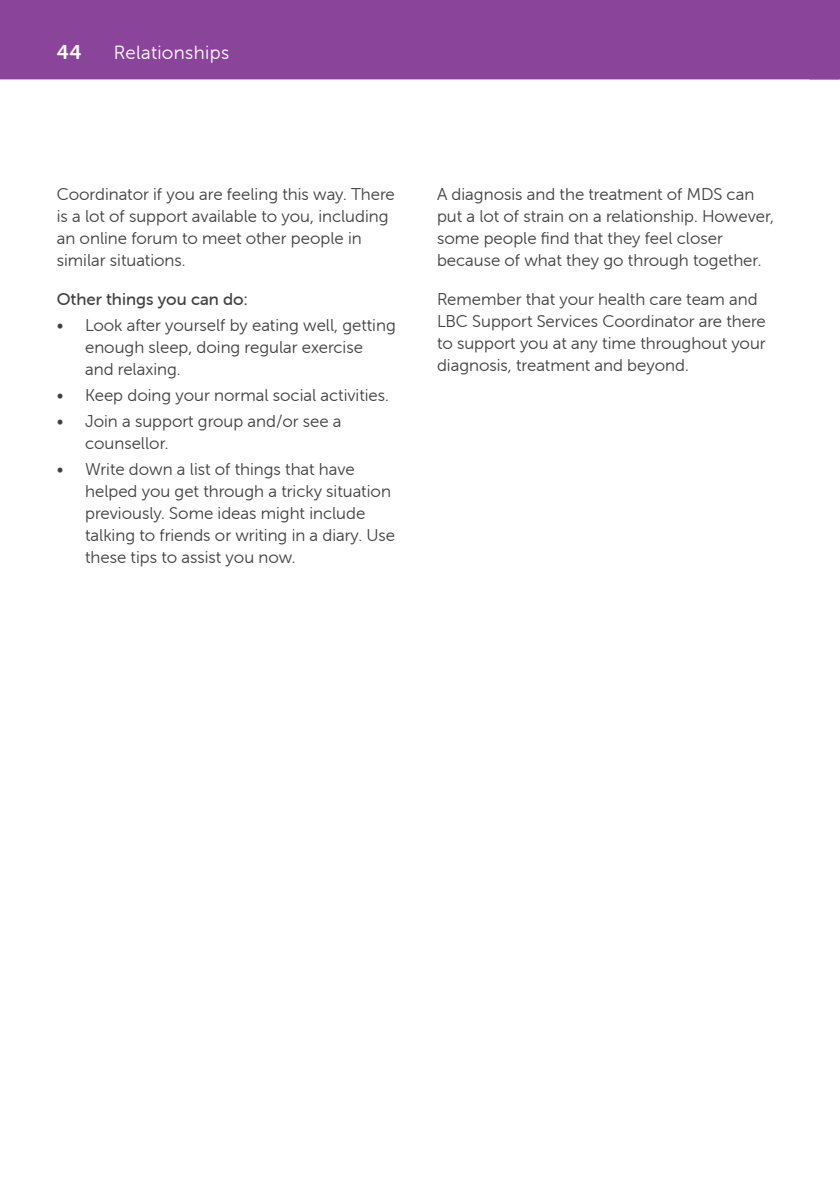
<style>
.page{position:relative;width:840px;height:1191px;background:#fff}
.page>*{position:absolute;margin:0;border:0;box-sizing:border-box;transform-origin:0 0}
.t1{font:20px "Museo Sans Rounded 700";color:#fff}
.t2{font:19px "Museo Sans Rounded 300";letter-spacing:.02em;color:#fff}
.t3{font:17px/22px "Museo Sans Rounded 300";color:#414042}
.t4{font:17px "Museo Sans Rounded 500";color:#414042}
</style>
<div class="page">
<div style="left:0;top:0;width:808px;height:79px;background:#8a459b"></div>
<div style="left:808px;top:0;width:31px;height:79px;background:#8a459b"></div>
<p class="t1" style="left:57px;top:41px;width:26px">44</p>
<p class="t2" style="left:114px;top:42px;width:117px">Relationships</p>
<p class="t3" style="left:57px;top:183px;width:339px">Coordinator if you are feeling this way. There is a lot of support available to you, including an online forum to meet other people in similar situations.</p>
<p class="t4" style="left:57px;top:290px;width:192px">Other things you can do:</p>
<p class="t3" style="left:85px;top:314px;width:312px;text-indent:-28px">• Look after yourself by eating well, getting enough sleep, doing regular exercise<br>and relaxing.</p>
<p class="t3" style="left:57px;top:384px;width:333px">• Keep doing your normal social activities.</p>
<p class="t3" style="left:85px;top:410px;width:258px;text-indent:-28px">• Join a support group and/or see a counsellor.</p>
<p class="t3" style="left:85px;top:458px;width:311px;text-indent:-28px">• Write down a list of things that have helped you get through a tricky situation previously. Some ideas might include talking to friends or writing in a diary. Use these tips to assist you now.</p>
<p class="t3" style="left:437px;top:183px;width:338px">A diagnosis and the treatment of MDS can put a lot of strain on a relationship. However, some people find that they feel closer because of what they go through together.</p>
<p class="t3" style="left:437px;top:288px;width:330px">Remember that your health care team and LBC Support Services Coordinator are there to support you at any time throughout your diagnosis, treatment and beyond.</p>
</div>
